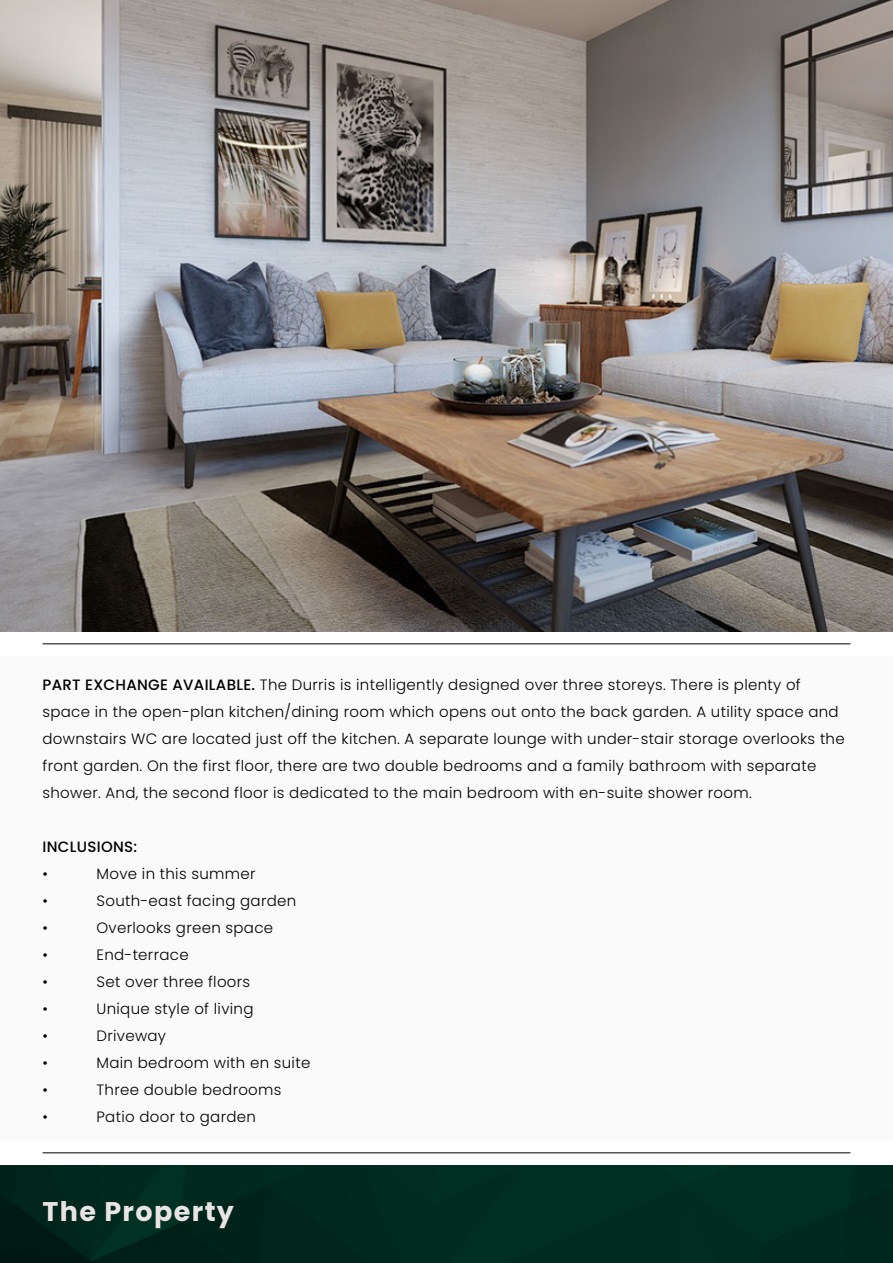
<style>
.page{position:relative;width:893px;height:1263px;background:#fff}
.page>*{position:absolute;margin:0;border:0;box-sizing:border-box;transform-origin:0 0}
.t1{font:700 27px "Poppins";letter-spacing:.05em;color:#e9e4e3}
.t2{font:300 15px/27px "Poppins";letter-spacing:.02em;color:#000}
.t3{font:500 15px "Poppins";letter-spacing:.02em;color:#000}
.s1{font-weight:500}
</style>
<div class="page">
<img style="left:0;top:1165px;width:893px;height:98px">
<div style="left:0;top:656px;width:893px;height:484px;background:#fafafa"></div>
<img style="left:0;top:0;width:893px;height:631px">
<hr style="left:43px;top:644px;width:807px;height:1px;background:#000">
<hr style="left:43px;top:1152px;width:807px;height:1px;background:#000">
<p class="t2" style="left:43px;top:671px;width:804px"><span class="s1">PART EXCHANGE AVAILABLE.</span> The Durris is intelligently designed over three storeys. There is plenty of space in the open-plan kitchen/dining room which opens out onto the back garden. A utility space and downstairs WC are located just off the kitchen. A separate lounge with under-stair storage overlooks the front garden. On the first floor, there are two double bedrooms and a family bathroom with separate shower. And, the second floor is dedicated to the main bedroom with en-suite shower room.</p>
<p class="t3" style="left:43px;top:838px;width:96px">INCLUSIONS:</p>
<p class="t2" style="left:43px;top:860px;width:7px">•</p>
<p class="t2" style="left:97px;top:860px;width:160px">Move in this summer</p>
<p class="t2" style="left:43px;top:887px;width:7px">•</p>
<p class="t2" style="left:97px;top:887px;width:201px">South-east facing garden</p>
<p class="t2" style="left:43px;top:914px;width:7px">•</p>
<p class="t2" style="left:97px;top:914px;width:178px">Overlooks green space</p>
<p class="t2" style="left:43px;top:941px;width:7px">•</p>
<p class="t2" style="left:97px;top:941px;width:94px">End-terrace</p>
<p class="t2" style="left:43px;top:968px;width:7px">•</p>
<p class="t2" style="left:97px;top:968px;width:155px">Set over three floors</p>
<p class="t2" style="left:43px;top:995px;width:7px">•</p>
<p class="t2" style="left:97px;top:995px;width:158px">Unique style of living</p>
<p class="t2" style="left:43px;top:1022px;width:7px">•</p>
<p class="t2" style="left:97px;top:1022px;width:71px">Driveway</p>
<p class="t2" style="left:43px;top:1049px;width:7px">•</p>
<p class="t2" style="left:97px;top:1049px;width:215px">Main bedroom with en suite</p>
<p class="t2" style="left:43px;top:1076px;width:7px">•</p>
<p class="t2" style="left:97px;top:1076px;width:186px">Three double bedrooms</p>
<p class="t2" style="left:43px;top:1103px;width:7px">•</p>
<p class="t2" style="left:97px;top:1103px;width:161px">Patio door to garden</p>
<h1 class="t1" style="left:43px;top:1196px;width:193px">The Property</h1>
</div>
